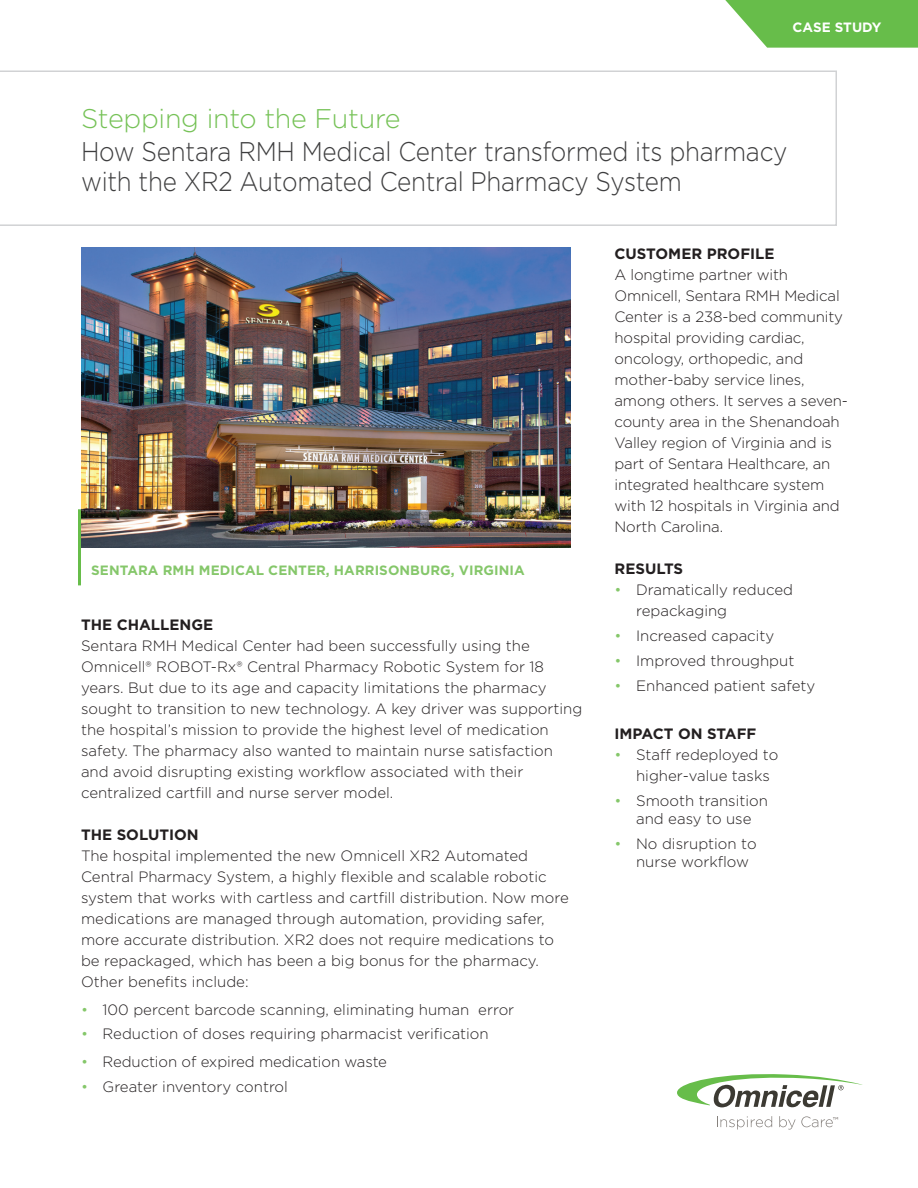
<style>
.page{position:relative;width:918px;height:1188px;background:#fff}
.page>*{position:absolute;margin:0;border:0;box-sizing:border-box;transform-origin:0 0}
.t1{font:300 27px/30px "Gotham";letter-spacing:-.01em;color:#3e3e3f;scale:.9 1}
.t2{font:300 27px "Gotham";letter-spacing:-.01em;color:#76c257}
.t3{font:300 15px/21px "Gotham";color:#231f20}
.t4{font:700 15px "Gotham";color:#231f20}
.t5{font:700 13.5px "Gotham";letter-spacing:.005em;color:#85c76a}
.t6{font:700 13.5px "Gotham";color:#fff}
.s1{color:#85c76a}
</style>
<div class="page">
<svg style="left:725px;top:0;width:193px;height:48px;background:#78c45f"></svg>
<svg style="left:0;top:70px;width:837px;height:156px"></svg>
<svg style="left:677px;top:1074px;width:186px;height:33px"></svg>
<svg style="left:717px;top:1116px;width:55px;height:14px"></svg>
<svg style="left:779px;top:1116px;width:59px;height:14px"></svg>
<hr style="left:78px;top:509px;width:3px;height:76px;background:#67bd4a">
<img style="left:81px;top:247px;width:489px;height:300px">
<p class="t6" style="left:793px;top:18px;width:90px">CASE STUDY</p>
<h1 class="t2" style="left:81px;top:101px;width:321px">Stepping into the Future</h1>
<h1 class="t1" style="left:81px;top:135px;width:786px">How Sentara RMH Medical Center transformed its pharmacy with the XR2 Automated Central Pharmacy System</h1>
<p class="t5" style="left:91px;top:562px;width:435px">SENTARA RMH MEDICAL CENTER, HARRISONBURG, VIRGINIA</p>
<p class="t4" style="left:81px;top:615px;width:134px">THE CHALLENGE</p>
<p class="t3" style="left:81px;top:635px;width:503px">Sentara RMH Medical Center had been successfully using the Omnicell® ROBOT-Rx® Central Pharmacy Robotic System for 18 years. But due to its age and capacity limitations the pharmacy sought to transition to new technology. A key driver was supporting the hospital’s mission to provide the highest level of medication safety. The pharmacy also wanted to maintain nurse satisfaction and avoid disrupting existing workflow associated with their centralized cartfill and nurse server model.</p>
<p class="t4" style="left:81px;top:825px;width:119px">THE SOLUTION</p>
<p class="t3" style="left:81px;top:845px;width:489px">The hospital implemented the new Omnicell XR2 Automated Central Pharmacy System, a highly flexible and scalable robotic system that works with cartless and cartfill distribution. Now more medications are managed through automation, providing safer, more accurate distribution. XR2 does not require medications to be repackaged, which has been a big bonus for the pharmacy.<br>Other benefits include:</p>
<p class="t3" style="left:81px;top:999px;width:435px"><span class="s1">•</span> 100 percent barcode scanning, eliminating human error</p>
<p class="t3" style="left:81px;top:1023px;width:409px"><span class="s1">•</span> Reduction of doses requiring pharmacist verification</p>
<p class="t3" style="left:81px;top:1051px;width:308px"><span class="s1">•</span> Reduction of expired medication waste</p>
<p class="t3" style="left:81px;top:1076px;width:208px"><span class="s1">•</span> Greater inventory control</p>
<p class="t4" style="left:615px;top:244px;width:162px">CUSTOMER PROFILE</p>
<p class="t3" style="left:615px;top:264px;width:235px">A longtime partner with<br>Omnicell, Sentara RMH Medical<br>Center is a 238-bed community hospital providing cardiac, oncology, orthopedic, and mother-baby service lines, among others. It serves a seven&shy;county area in the Shenandoah<br>Valley region of Virginia and is part of Sentara Healthcare, an integrated healthcare system with 12 hospitals in Virginia and<br>North Carolina.</p>
<p class="t4" style="left:615px;top:559px;width:70px">RESULTS</p>
<p class="t3" style="left:636px;top:579px;width:158px;text-indent:-22px"><span class="s1">•</span> Dramatically reduced repackaging</p>
<p class="t3" style="left:615px;top:625px;width:161px"><span class="s1">•</span> Increased capacity</p>
<p class="t3" style="left:615px;top:650px;width:181px"><span class="s1">•</span> Improved throughput</p>
<p class="t3" style="left:615px;top:674px;width:202px"><span class="s1">•</span> Enhanced patient safety</p>
<p class="t4" style="left:615px;top:724px;width:143px">IMPACT ON STAFF</p>
<p class="t3" style="left:636px;top:744px;width:144px;text-indent:-22px"><span class="s1">•</span> Staff redeployed to higher-value tasks</p>
<p class="t3" style="left:615px;top:791px;width:155px;line-height:18px;text-align:center"><span class="s1">•</span> Smooth transition and easy to use</p>
<p class="t3" style="left:636px;top:834px;width:122px;line-height:18px;text-indent:-22px"><span class="s1">•</span> No disruption to nurse workflow</p>
</div>
